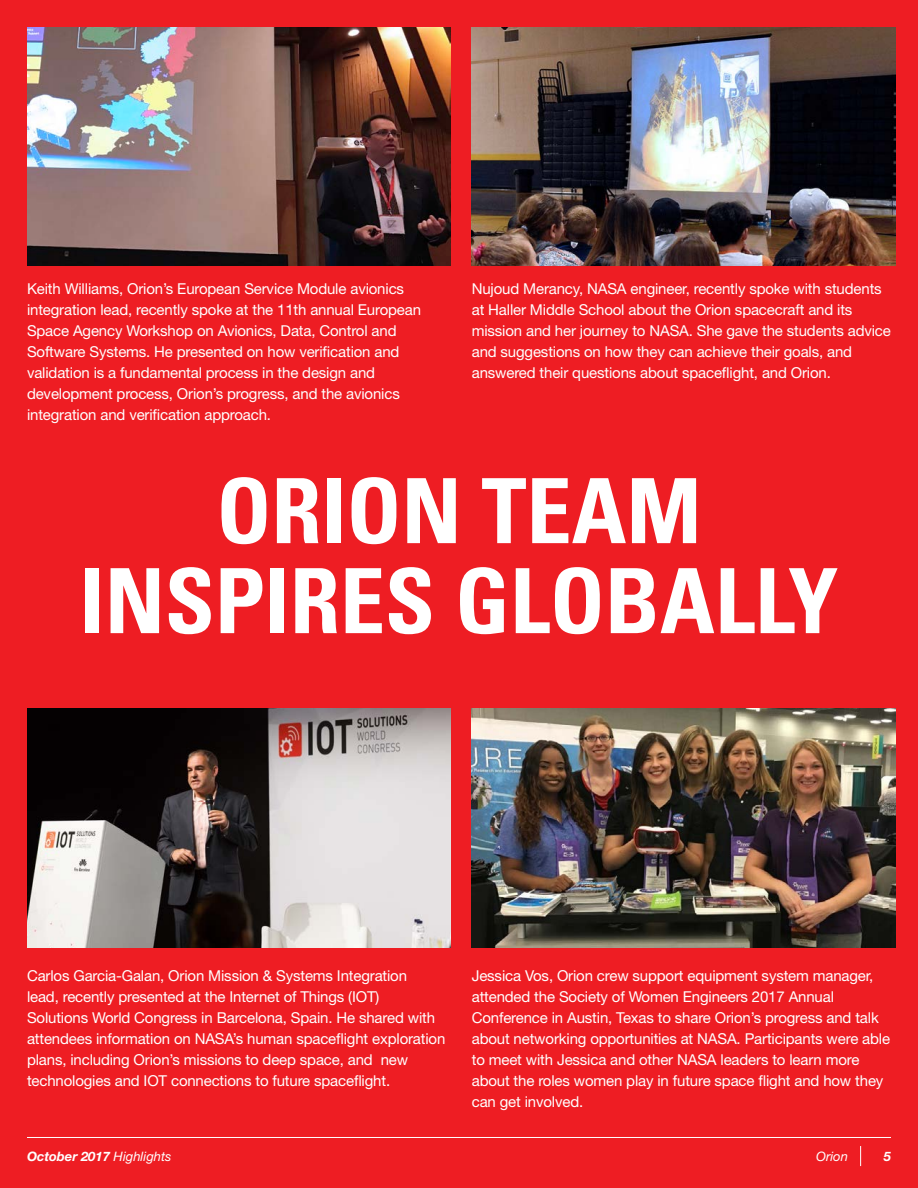
<style>
.page{position:relative;width:918px;height:1188px;background:#ee1d23}
.page>*{position:absolute;margin:0;border:0;box-sizing:border-box;transform-origin:0 0}
.Large_Title_Black{font:700 condensed 90px "Univers LT Std";color:#fff}
.Body_Copy_Black{font:15px/21px "Helvetica Neue LT Pro";letter-spacing:-.01em;color:#fff}
.t1{font:italic 700 13.05px "Helvetica Neue LT Pro";color:#fff}
.t2{font:italic 13.05px "Helvetica Neue LT Pro";color:#fff}
.s1{font-weight:400}
</style>
<div class="page">
<svg style="left:860px;top:1146px;width:1px;height:20px"></svg>
<hr style="left:27px;top:1137px;width:864px;height:1px;background:#fff">
<img style="left:27px;top:27px;width:423px;height:238px">
<img style="left:27px;top:709px;width:423px;height:238px">
<img style="left:472px;top:27px;width:423px;height:238px">
<img style="left:472px;top:709px;width:423px;height:238px">
<p class="Body_Copy_Black" style="left:27px;top:278px;width:396px">Keith Williams, Orion’s European Service Module avionics integration lead, recently spoke at the 11th annual European Space Agency Workshop on Avionics, Data, Control and Software Systems. He presented on how verification and validation is a fundamental process in the design and development process, Orion’s progress, and the avionics integration and verification approach.</p>
<p class="Body_Copy_Black" style="left:472px;top:278px;width:421px">Nujoud Merancy, NASA engineer, recently spoke with students at Haller Middle School about the Orion spacecraft and its mission and her journey to NASA. She gave the students advice and suggestions on how they can achieve their goals, and answered their questions about spaceflight, and Orion.</p>
<p class="Large_Title_Black" style="left:216px;top:456px;width:487px">ORION TEAM</p>
<p class="Large_Title_Black" style="left:80px;top:546px;width:760px">INSPIRES GLOBALLY</p>
<p class="Body_Copy_Black" style="left:27px;top:965px;width:420px">Carlos Garcia-Galan, Orion Mission &amp; Systems Integration<br>lead, recently presented at the Internet of Things (IOT)<br>Solutions World Congress in Barcelona, Spain. He shared with attendees information on NASA’s human spaceflight exploration plans, including Orion’s missions to deep space, and new technologies and IOT connections to future spaceflight.</p>
<p class="Body_Copy_Black" style="left:472px;top:965px;width:420px">Jessica Vos, Orion crew support equipment system manager, attended the Society of Women Engineers 2017 Annual Conference in Austin, Texas to share Orion’s progress and talk about networking opportunities at NASA. Participants were able to meet with Jessica and other NASA leaders to learn more about the roles women play in future space flight and how they can get involved.</p>
<p class="t1" style="left:27px;top:1148px;width:146px">October 2017 <span class="s1">Highlights</span></p>
<p class="t2" style="left:816px;top:1148px;width:33px">Orion</p>
<p class="t1" style="left:884px;top:1148px;width:9px">5</p>
</div>
